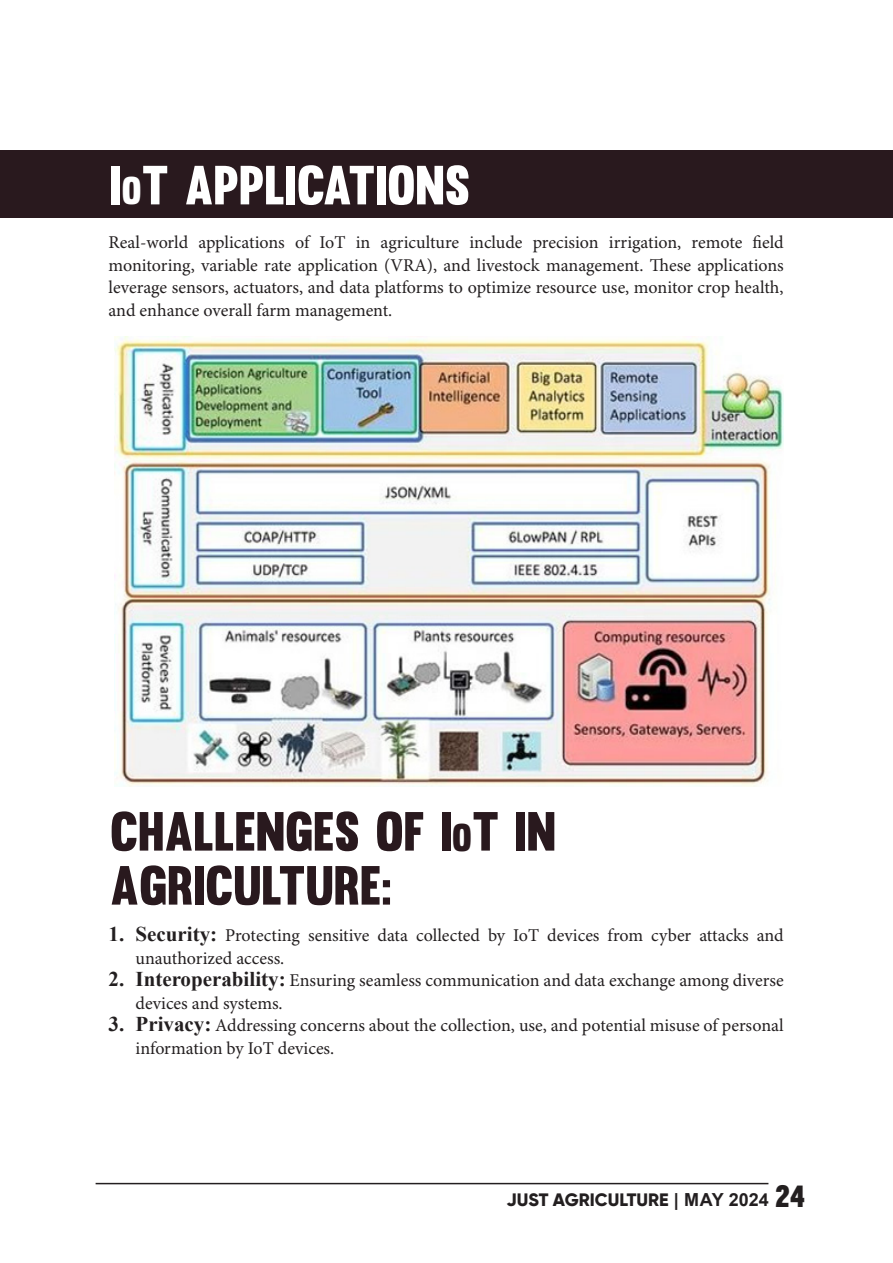
<style>
.page{position:relative;width:893px;height:1263px;background:#fff}
.page>*{position:absolute;margin:0;border:0;box-sizing:border-box;transform-origin:0 0}
.t1{font:54px/54px "Muro";color:#29191e}
.t2{font:54px "Muro";color:#fff}
.t3{font:18px/22.5px "Minion Pro";color:#231f20}
.t4{font:800 18px "Gilroy";color:#231f20}
.s1{font-size:37.8px}
.s2{font-family:"Times New Roman";font-weight:700;font-size:21px}
.s3{font-family:"Arial";font-weight:700}
.s4{font-family:"Muro";font-weight:400;font-size:30px}
</style>
<div class="page">
<hr style="left:96px;top:1183px;width:672px;height:1px;background:#231f20">
<div style="left:0;top:150px;width:893px;height:68px;background:#29191e"></div>
<img style="left:115px;top:336px;width:669px;height:451px">
<p class="t2" style="left:110px;top:153px;width:362px">I<span class="s1">o</span>T APPLICATIONS</p>
<p class="t3" style="left:109px;top:232px;width:677px;text-align:justify">Real-world applications of IoT in agriculture include precision irrigation, remote field monitoring, variable rate application (VRA), and livestock management. These applications leverage sensors, actuators, and data platforms to optimize resource use, monitor crop health, and enhance overall farm management.</p>
<p class="t1" style="left:110px;top:804px;width:447px">CHALLENGES OF I<span class="s1">o</span>T IN<br>AGRICULTURE:</p>
<p class="t3" style="left:136px;top:925px;width:650px;text-indent:-27px"><span class="s2">1. Security:</span> Protecting sensitive data collected by IoT devices from cyber attacks and unauthorized access.</p>
<p class="t3" style="left:136px;top:970px;width:650px;text-indent:-27px"><span class="s2">2. Interoperability:</span> Ensuring seamless communication and data exchange among diverse devices and systems.</p>
<p class="t3" style="left:136px;top:1015px;width:650px;text-indent:-27px"><span class="s2">3. Privacy:</span> Addressing concerns about the collection, use, and potential misuse of personal information by IoT devices.</p>
<p class="t4" style="left:507px;top:1188px;width:300px">JUST AGRICULTURE <span class="s3">| MAY 2024</span> <span class="s4">24</span></p>
</div>
